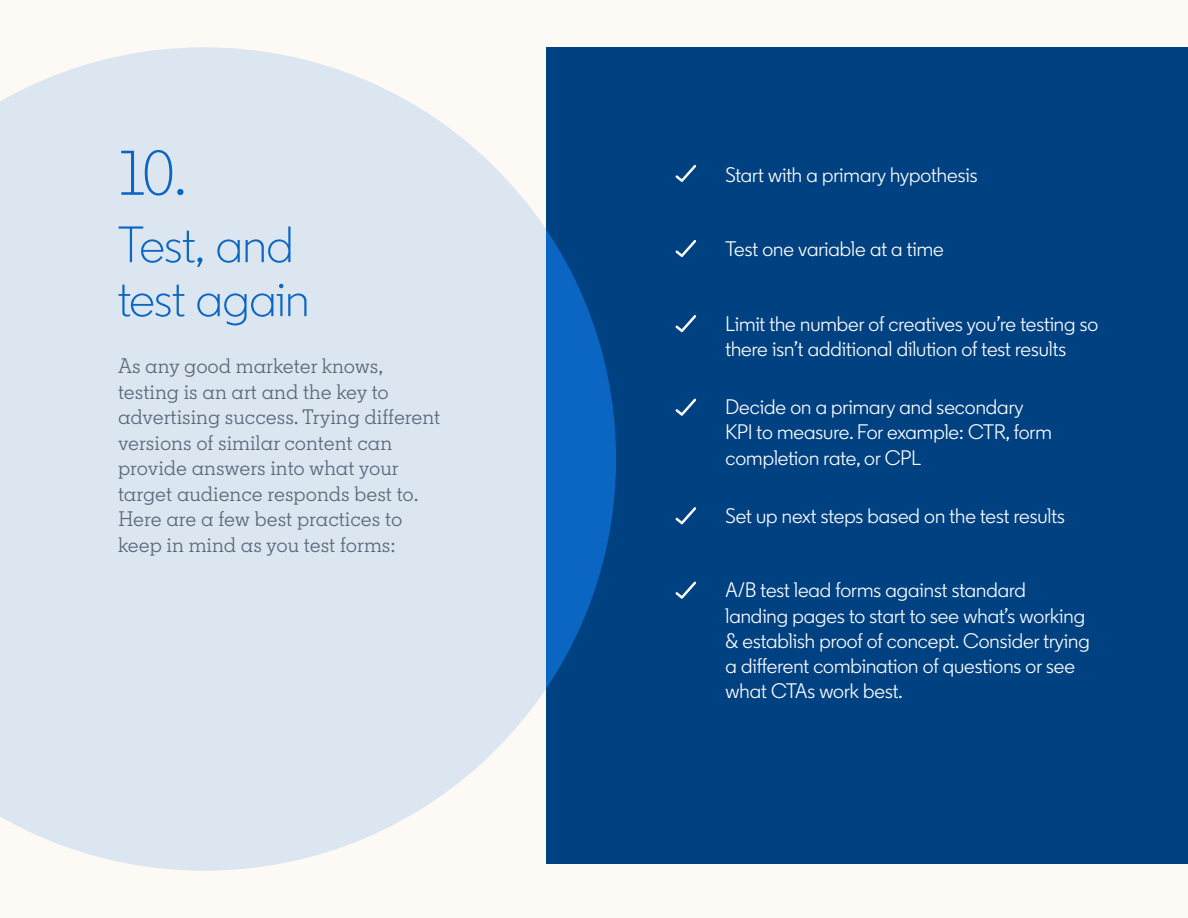
<style>
.page{position:relative;width:1188px;height:918px;background:#fdfaf5}
.page>*{position:absolute;margin:0;border:0;box-sizing:border-box;transform-origin:0 0}
.t1{font:300 63px "Community";color:#0a66c2}
.t2{font:300 51px/54px "Community";letter-spacing:-.01em;color:#0a66c2}
.t3{font:21px/25.2px "Community";color:#fff}
.t4{font:21px/25.5px "Community Slab";color:#56687a}
</style>
<div class="page">
<svg style="left:0;top:47px;width:547px;height:824px;background:#dee7f1"></svg>
<div style="left:547px;top:47px;width:641px;height:817px;background:#004182"></div>
<svg style="left:547px;top:231px;width:69px;height:456px;fill:#0a66c2"></svg>
<svg style="left:675px;top:165px;width:21px;height:17px"></svg>
<svg style="left:675px;top:240px;width:21px;height:17px"></svg>
<svg style="left:675px;top:315px;width:21px;height:17px"></svg>
<svg style="left:675px;top:399px;width:21px;height:17px"></svg>
<svg style="left:675px;top:507px;width:21px;height:17px"></svg>
<svg style="left:675px;top:582px;width:21px;height:17px"></svg>
<h1 class="t1" style="left:119px;top:135px;width:69px">10.</h1>
<h2 class="t2" style="left:118px;top:218px;width:193px">Test, and test again</h2>
<p class="t4" style="left:118px;top:353px;width:324px">As any good marketer knows, testing is an art and the key to advertising success. Trying different versions of similar content can provide answers into what your target audience responds best to.<br>Here are a few best practices to keep in mind as you test forms:</p>
<p class="t3" style="left:726px;top:162px;width:253px">Start with a primary hypothesis</p>
<p class="t3" style="left:726px;top:237px;width:220px">Test one variable at a time</p>
<p class="t3" style="left:726px;top:311px;width:374px">Limit the number of creatives you’re testing so there isn’t additional dilution of test results</p>
<p class="t3" style="left:726px;top:394px;width:328px">Decide on a primary and secondary<br>KPI to measure. For example: CTR, form completion rate, or CPL</p>
<p class="t3" style="left:726px;top:503px;width:341px">Set up next steps based on the test results</p>
<p class="t3" style="left:726px;top:578px;width:366px">A/B test lead forms against standard landing pages to start to see what’s working &amp; establish proof of concept. Consider trying a different combination of questions or see what CTAs work best.</p>
</div>
